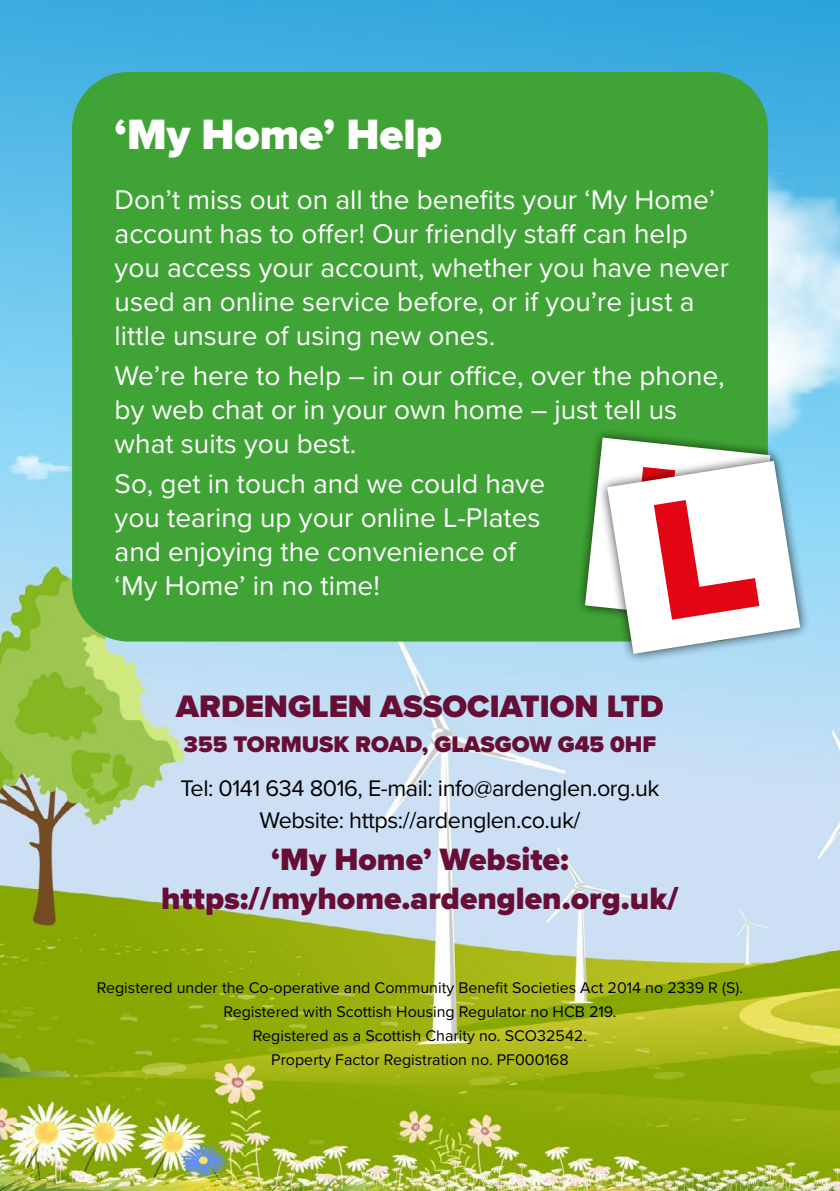
<style>
.page{position:relative;width:840px;height:1191px;background:#fff}
.page>*{position:absolute;margin:0;border:0;box-sizing:border-box;transform-origin:0 0}
.t1{font:900 44px "Proxima Nova";color:#fff}
.t2{font:900 32.2px "Proxima Nova";color:#660e35}
.t3{font:900 32px/38.4px "Proxima Nova";color:#660e35;text-align:center}
.t4{font:28px/34px "Proxima Nova";color:#fff}
.t5{font:23.4px/32px "Proxima Nova";letter-spacing:-.02em;color:#000;text-align:center}
.t6{font:900 23.4px "Proxima Nova";color:#660e35}
.t7{font:16px/24px "Proxima Nova";color:#000;text-align:center}
</style>
<div class="page">
<img style="left:0;top:0;width:839px;height:522px">
<img style="left:0;top:522px;width:839px;height:550px">
<img style="left:0;top:1072px;width:839px;height:119px">
<div style="left:72px;top:72px;width:695px;height:569px;background:#3fa435;border-radius:57px"></div>
<div style="left:574px;top:427px;width:206px;height:206px;background:#000;opacity:.75"></div>
<div style="left:596px;top:451px;width:214px;height:213px;background:#000;opacity:.75"></div>
<svg style="left:584px;top:437px;width:215px;height:217px;background:#daeae3"></svg>
<h1 class="t1" style="left:115px;top:102px;width:329px">‘My Home’ Help</h1>
<p class="t4" style="left:115px;top:181px;width:615px">Don’t miss out on all the benefits your ‘My Home’ account has to offer! Our friendly staff can help you access your account, whether you have never used an online service before, or if you’re just a little unsure of using new ones.</p>
<p class="t4" style="left:115px;top:357px;width:611px">We’re here to help – in our office, over the phone, by web chat or in your own home – just tell us what suits you best.</p>
<p class="t4" style="left:115px;top:465px;width:432px">So, get in touch and we could have you tearing up your online L-Plates and enjoying the convenience of ‘My Home’ in no time!</p>
<p class="t2" style="left:176px;top:682px;width:488px">ARDENGLEN ASSOCIATION LTD</p>
<p class="t6" style="left:183px;top:727px;width:474px">355 TORMUSK ROAD, GLASGOW G45 0HF</p>
<p class="t5" style="left:180px;top:771px;width:480px">Tel: 0141 634 8016, E-mail: info@ardenglen.org.uk<br>Website: https://ardenglen.co.uk/</p>
<p class="t3" style="left:161px;top:840px;width:519px">‘My Home’ Website: https://myhome.ardenglen.org.uk/</p>
<p class="t7" style="left:97px;top:975px;width:647px">Registered under the Co-operative and Community Benefit Societies Act 2014 no 2339 R (S).<br>Registered with Scottish Housing Regulator no HCB 219.<br>Registered as a Scottish Charity no. SCO32542.<br>Property Factor Registration no. PF000168</p>
</div>
